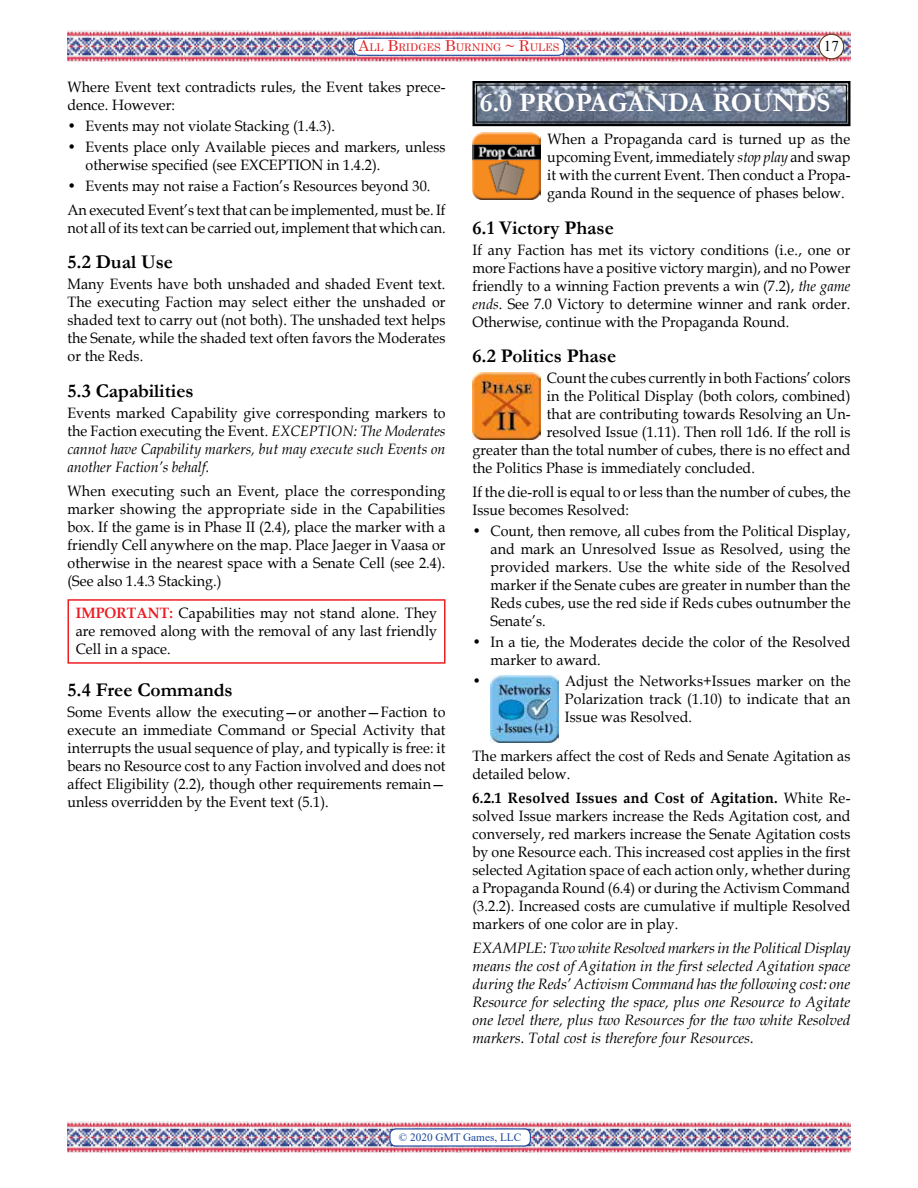
<style>
.page{position:relative;width:918px;height:1188px;background:#fff}
.page>*{position:absolute;margin:0;border:0;box-sizing:border-box;transform-origin:0 0}
.t1{font:700 27px "Garamond";color:#fff}
.t2{font:700 19.5px "Garamond";color:#000}
.t3{font:15px/18px "Book Antiqua";letter-spacing:.005em;color:#000;text-align:justify;scale:.95 1}
.t4{font:italic 15px/18px "Book Antiqua";letter-spacing:.005em;color:#000;text-align:justify}
.t5{font:italic 15px/18px "Book Antiqua";letter-spacing:.005em;color:#000;text-align:justify;scale:.95 1}
.t6{font:15px "Times New Roman";color:#000}
.t7{font:11.25px "Times New Roman";color:#17479e}
.t8{font:10.5px "Century";color:#db2225}
.s1{font-size:15px}
.s2{font-style:normal}
.s3{font-weight:700;color:#ed1d24}
.s4{font-style:italic}
.s5{font-weight:700}
</style>
<div class="page">
<img style="left:68px;top:31px;width:782px;height:30px">
<img style="left:68px;top:1122px;width:782px;height:30px">
<div style="left:819px;top:34px;width:25px;height:25px;background:#fff;border-radius:50%"></div>
<div style="left:819px;top:34px;width:25px;height:25px;border:1px solid #643a15;border-radius:50%"></div>
<div style="left:354px;top:38px;width:210px;height:17px;background:#fff;border-radius:6px"></div>
<div style="left:353px;top:38px;width:212px;height:18px;border:1px solid #17479e;border-radius:6px"></div>
<div style="left:390px;top:1129px;width:140px;height:17px;background:#fff;border-radius:6px"></div>
<div style="left:389px;top:1128px;width:142px;height:19px;border:1px solid #17479e;border-radius:6px"></div>
<div style="left:68px;top:599px;width:378px;height:65px;border:2px solid #ed1d24"></div>
<svg style="left:472px;top:81px;width:379px;height:46px;background:#636d7f"></svg>
<div style="left:476px;top:85px;width:371px;height:37px;border:1px solid #000"></div>
<img style="left:472px;top:132px;width:69px;height:68px">
<img style="left:472px;top:372px;width:68px;height:68px">
<img style="left:490px;top:675px;width:68px;height:68px">
<p class="t8" style="left:359px;top:39px;width:202px"><span class="s1">A</span>LL <span class="s1">B</span>RIDGES <span class="s1">B</span>URNING <span class="s1">~ R</span>ULES</p>
<p class="t6" style="left:824px;top:35px;width:16px">17</p>
<p class="t3" style="left:68px;top:77px;width:399px">Where Event text contradicts rules, the Event takes prece&shy;dence. However:</p>
<p class="t3" style="left:68px;top:116px;width:283px">• Events may not violate Stacking (1.4.3).</p>
<p class="t3" style="left:85px;top:137px;width:380px;text-indent:-18px">• Events place only Available pieces and markers, unless otherwise specified (see EXCEPTION in 1.4.2).</p>
<p class="t3" style="left:68px;top:173px;width:400px;line-height:24px">• Events may not raise a Faction’s Resources beyond 30.<br>An executed Event’s text that can be implemented, must be. If</p>
<p class="t3" style="left:68px;top:218px;width:400px">not all of its text can be carried out, implement that which can.</p>
<h2 class="t2" style="left:68px;top:249px;width:107px">5.2 Dual Use</h2>
<p class="t3" style="left:68px;top:275px;width:400px">Many Events have both unshaded and shaded Event text.<br>The executing Faction may select either the unshaded or shaded text to carry out (not both). The unshaded text helps the Senate, while the shaded text often favors the Moderates or the Reds.</p>
<h2 class="t2" style="left:68px;top:377px;width:128px">5.3 Capabilities</h2>
<p class="t5" style="left:68px;top:403px;width:400px"><span class="s2">Events marked Capability give corresponding markers to the Faction executing the Event.</span> EXCEPTION: The Moderates cannot have Capability markers, but may execute such Events on another Faction’s behalf.</p>
<p class="t3" style="left:68px;top:481px;width:399px">When executing such an Event, place the corresponding marker showing the appropriate side in the Capabilities box. If the game is in Phase II (2.4), place the marker with a friendly Cell anywhere on the map. Place Jaeger in Vaasa or otherwise in the nearest space with a Senate Cell (see 2.4). (See also 1.4.3 Stacking.)</p>
<p class="t3" style="left:76px;top:604px;width:382px"><span class="s3">IMPORTANT:</span> Capabilities may not stand alone. They are removed along with the removal of any last friendly Cell in a space.</p>
<h2 class="t2" style="left:68px;top:677px;width:167px">5.4 Free Commands</h2>
<p class="t3" style="left:68px;top:703px;width:400px">Some Events allow the executing—or another—Faction to execute an immediate Command or Special Activity that interrupts the usual sequence of play, and typically is free: it bears no Resource cost to any Faction involved and does not affect Eligibility (2.2), though other requirements remain— unless overridden by the Event text (5.1).</p>
<h1 class="t1" style="left:480px;top:85px;width:352px">6.0 PROPAGANDA ROUNDS</h1>
<p class="t3" style="left:547px;top:130px;width:321px">When a Propaganda card is turned up as the upcoming Event, immediately <span class="s4">stop play</span> and swap it with the current Event. Then conduct a Propa&shy;ganda Round in the sequence of phases below.</p>
<h2 class="t2" style="left:472px;top:214px;width:143px">6.1 Victory Phase</h2>
<p class="t3" style="left:472px;top:240px;width:399px">If any Faction has met its victory conditions (i.e., one or more Factions have a positive victory margin), and no Power friendly to a winning Faction prevents a win (7.2), <span class="s4">the game ends</span>. See 7.0 Victory to determine winner and rank order.<br>Otherwise, continue with the Propaganda Round.</p>
<h2 class="t2" style="left:472px;top:343px;width:145px">6.2 Politics Phase</h2>
<p class="t3" style="left:547px;top:369px;width:321px">Count the cubes currently in both Factions’ colors</p>
<p class="t3" style="left:547px;top:387px;width:321px">in the Political Display (both colors, combined)</p>
<p class="t3" style="left:547px;top:405px;width:321px">that are contributing towards Resolving an Un-</p>
<p class="t3" style="left:547px;top:423px;width:321px">resolved Issue (1.11). Then roll 1d6. If the roll is</p>
<p class="t3" style="left:472px;top:441px;width:399px">greater than the total number of cubes, there is no effect and</p>
<p class="t3" style="left:472px;top:459px;width:299px">the Politics Phase is immediately concluded.</p>
<p class="t3" style="left:472px;top:483px;width:399px">If the die-roll is equal to or less than the number of cubes, the<br>Issue becomes Resolved:</p>
<p class="t3" style="left:490px;top:522px;width:380px;text-indent:-18px">• Count, then remove, all cubes from the Political Display, and mark an Unresolved Issue as Resolved, using the provided markers. Use the white side of the Resolved marker if the Senate cubes are greater in number than the Reds cubes, use the red side if Reds cubes outnumber the Senate’s.</p>
<p class="t3" style="left:490px;top:633px;width:380px;text-indent:-18px">• In a tie, the Moderates decide the color of the Resolved marker to award.</p>
<p class="t3" style="left:472px;top:672px;width:11px">•</p>
<p class="t3" style="left:565px;top:672px;width:302px">Adjust the Networks+Issues marker on the Polarization track (1.10) to indicate that an Issue was Resolved.</p>
<p class="t3" style="left:473px;top:747px;width:399px">The markers affect the cost of Reds and Senate Agitation as detailed below.</p>
<p class="t3" style="left:473px;top:789px;width:399px"><span class="s5">6.2.1 Resolved Issues and Cost of Agitation.</span> White Re&shy;solved Issue markers increase the Reds Agitation cost, and conversely, red markers increase the Senate Agitation costs by one Resource each. This increased cost applies in the first selected Agitation space of each action only, whether during a Propaganda Round (6.4) or during the Activism Command (3.2.2). Increased costs are cumulative if multiple Resolved markers of one color are in play.</p>
<p class="t4" style="left:472px;top:938px;width:380px">EXAMPLE: Two white Resolved markers in the Political Display means the cost of Agitation in the first selected Agitation space during the Reds’ Activism Command has the following cost: one Resource for selecting the space, plus one Resource to Agitate one level there, plus two Resources for the two white Resolved markers. Total cost is therefore four Resources.</p>
<p class="t7" style="left:399px;top:1129px;width:124px">© 2020 GMT Games, LLC</p>
</div>
